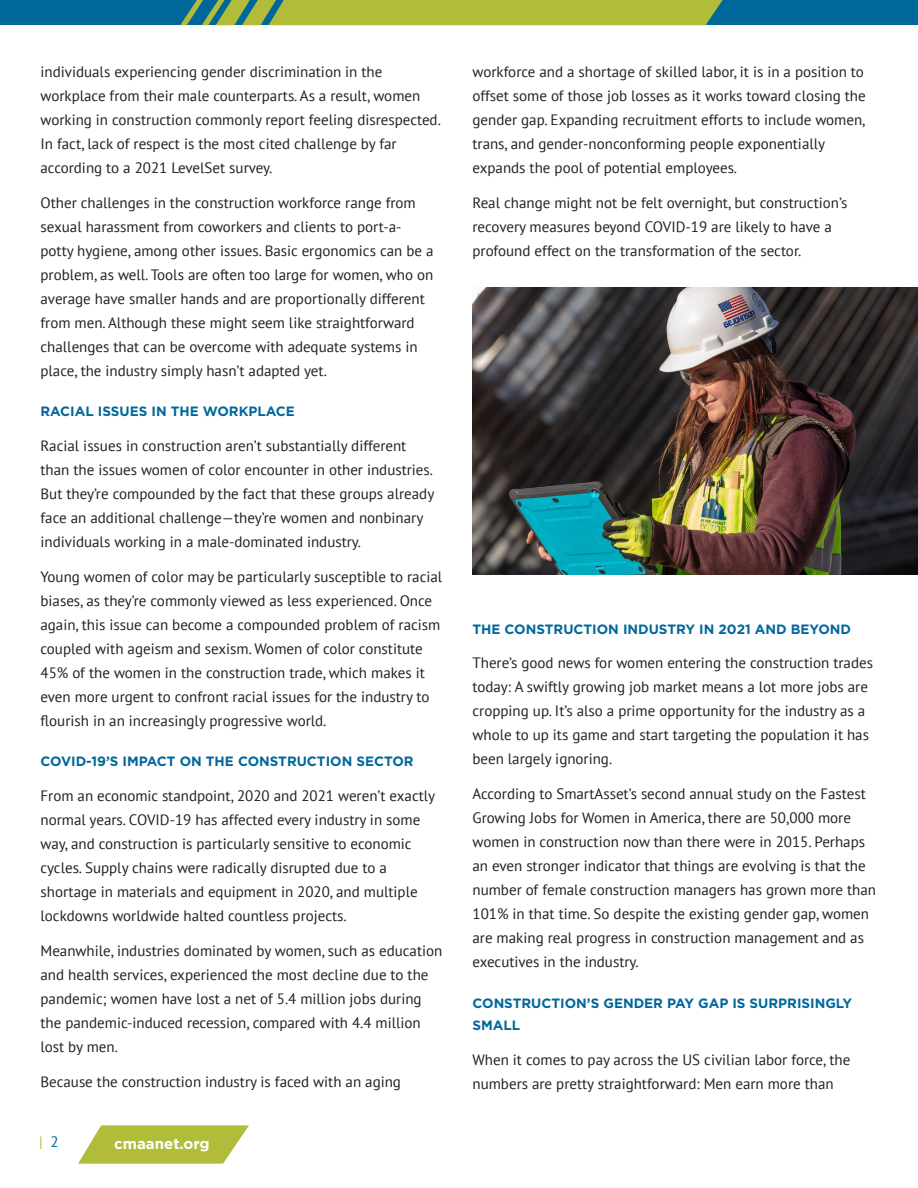
<style>
.page{position:relative;width:918px;height:1188px;background:#fff}
.page>*{position:absolute;margin:0;border:0;box-sizing:border-box;transform-origin:0 0}
.BodyText{font:15px/24px "PT Sans";color:#231f20}
.t1{font:700 15px "Gotham";color:#fff}
.t2{font:15px "PT Sans";color:#b0bc3a}
.Heading_3{font:700 13.5px/22.5px "Gotham";color:#00679b}
.s1{color:#00679b}
</style>
<div class="page">
<svg style="left:78px;top:1125px;width:171px;height:39px;background:#bcc659"></svg>
<div style="left:0;top:0;width:918px;height:25px;background:#00679b"></div>
<svg style="left:180px;top:0;width:543px;height:25px;background:#9db343"></svg>
<img style="left:472px;top:288px;width:446px;height:286px">
<p class="BodyText" style="left:40px;top:59px;width:402px">individuals experiencing gender discrimination in the workplace from their male counterparts. As a result, women working in construction commonly report feeling disrespected.<br>In fact, lack of respect is the most cited challenge by far according to a 2021 LevelSet survey.</p>
<p class="BodyText" style="left:40px;top:190px;width:395px">Other challenges in the construction workforce range from sexual harassment from coworkers and clients to port-a&shy;potty hygiene, among other issues. Basic ergonomics can be a problem, as well. Tools are often too large for women, who on average have smaller hands and are proportionally different from men. Although these might seem like straightforward challenges that can be overcome with adequate systems in place, the industry simply hasn’t adapted yet.</p>
<p class="Heading_3" style="left:40px;top:400px;width:256px">RACIAL ISSUES IN THE WORKPLACE</p>
<p class="BodyText" style="left:40px;top:433px;width:395px">Racial issues in construction aren’t substantially different than the issues women of color encounter in other industries.<br>But they’re compounded by the fact that these groups already face an additional challenge—they’re women and nonbinary individuals working in a male-dominated industry.</p>
<p class="BodyText" style="left:40px;top:564px;width:403px">Young women of color may be particularly susceptible to racial biases, as they’re commonly viewed as less experienced. Once again, this issue can become a compounded problem of racism coupled with ageism and sexism. Women of color constitute 45% of the women in the construction trade, which makes it even more urgent to confront racial issues for the industry to flourish in an increasingly progressive world.</p>
<p class="Heading_3" style="left:40px;top:750px;width:375px">COVID-19’S IMPACT ON THE CONSTRUCTION SECTOR</p>
<p class="BodyText" style="left:40px;top:783px;width:396px">From an economic standpoint, 2020 and 2021 weren’t exactly normal years. COVID-19 has affected every industry in some way, and construction is particularly sensitive to economic cycles. Supply chains were radically disrupted due to a shortage in materials and equipment in 2020, and multiple lockdowns worldwide halted countless projects.</p>
<p class="BodyText" style="left:40px;top:938px;width:403px">Meanwhile, industries dominated by women, such as education and health services, experienced the most decline due to the pandemic; women have lost a net of 5.4 million jobs during the pandemic-induced recession, compared with 4.4 million lost by men.</p>
<p class="BodyText" style="left:40px;top:1069px;width:362px">Because the construction industry is faced with an aging</p>
<p class="t2" style="left:39px;top:1132px;width:21px">| <span class="s1">2</span></p>
<p class="t1" style="left:114px;top:1134px;width:97px">cmaanet.org</p>
<p class="BodyText" style="left:472px;top:59px;width:395px">workforce and a shortage of skilled labor, it is in a position to offset some of those job losses as it works toward closing the gender gap. Expanding recruitment efforts to include women, trans, and gender-nonconforming people exponentially expands the pool of potential employees.</p>
<p class="BodyText" style="left:472px;top:190px;width:376px">Real change might not be felt overnight, but construction’s recovery measures beyond COVID-19 are likely to have a profound effect on the transformation of the sector.</p>
<p class="Heading_3" style="left:472px;top:617px;width:380px">THE CONSTRUCTION INDUSTRY IN 2021 AND BEYOND</p>
<p class="BodyText" style="left:472px;top:651px;width:402px">There’s good news for women entering the construction trades today: A swiftly growing job market means a lot more jobs are cropping up. It’s also a prime opportunity for the industry as a whole to up its game and start targeting the population it has been largely ignoring.</p>
<p class="BodyText" style="left:472px;top:782px;width:405px">According to SmartAsset’s second annual study on the Fastest Growing Jobs for Women in America, there are 50,000 more women in construction now than there were in 2015. Perhaps an even stronger indicator that things are evolving is that the number of female construction managers has grown more than 101% in that time. So despite the existing gender gap, women are making real progress in construction management and as executives in the industry.</p>
<p class="Heading_3" style="left:472px;top:992px;width:381px">CONSTRUCTION’S GENDER PAY GAP IS SURPRISINGLY<br>SMALL</p>
<p class="BodyText" style="left:472px;top:1047px;width:379px">When it comes to pay across the US civilian labor force, the numbers are pretty straightforward: Men earn more than</p>
</div>
